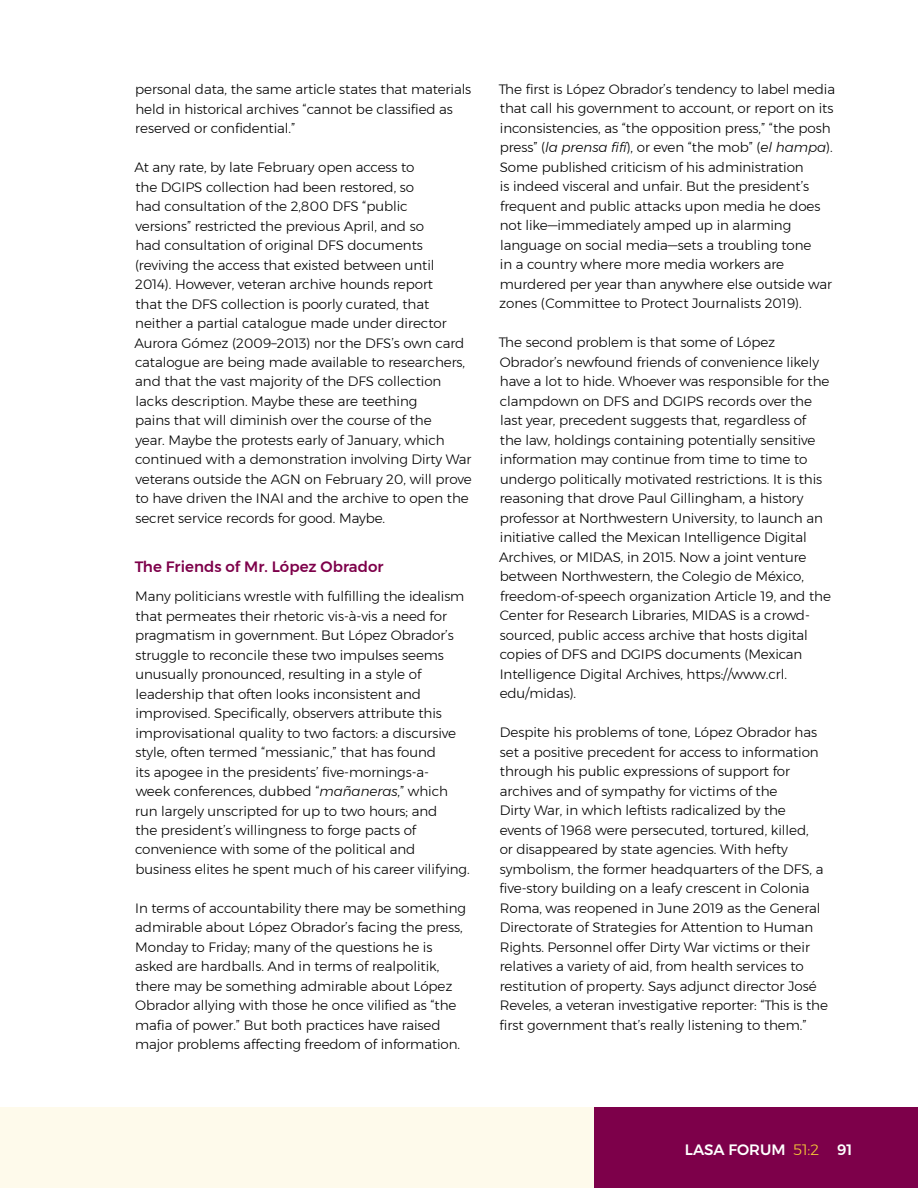
<style>
.page{position:relative;width:918px;height:1188px;background:#fff}
.page>*{position:absolute;margin:0;border:0;box-sizing:border-box;transform-origin:0 0}
.t1{font:500 15px "Montserrat";letter-spacing:.005em;color:#7d004a}
.t2{font:500 15px "Montserrat";color:#fff}
.t3{font:300 13.5px/19.5px "Montserrat";letter-spacing:-.005em;color:#000}
.s1{font-style:italic}
.s2{font-weight:300;color:#f7cd36}
</style>
<div class="page">
<div style="left:0;top:1107px;width:594px;height:81px;background:#fefaeb"></div>
<div style="left:594px;top:1107px;width:324px;height:81px;background:#7d004a"></div>
<p class="t3" style="left:135px;top:79px;width:338px">personal data, the same article states that materials held in historical archives “cannot be classified as reserved or confidential.”</p>
<p class="t3" style="left:135px;top:157px;width:339px">At any rate, by late February open access to<br>the DGIPS collection had been restored, so<br>had consultation of the 2,800 DFS “public<br>versions” restricted the previous April, and so<br>had consultation of original DFS documents (reviving the access that existed between until 2014). However, veteran archive hounds report<br>that the DFS collection is poorly curated, that neither a partial catalogue made under director Aurora Gómez (2009–2013) nor the DFS’s own card catalogue are being made available to researchers, and that the vast majority of the DFS collection lacks description. Maybe these are teething<br>pains that will diminish over the course of the<br>year. Maybe the protests early of January, which continued with a demonstration involving Dirty War veterans outside the AGN on February 20, will prove to have driven the INAI and the archive to open the secret service records for good. Maybe.</p>
<p class="t1" style="left:135px;top:555px;width:250px">The Friends of Mr. López Obrador</p>
<p class="t3" style="left:135px;top:586px;width:336px">Many politicians wrestle with fulfilling the idealism that permeates their rhetoric vis-à-vis a need for pragmatism in government. But López Obrador’s struggle to reconcile these two impulses seems unusually pronounced, resulting in a style of leadership that often looks inconsistent and improvised. Specifically, observers attribute this improvisational quality to two factors: a discursive style, often termed “messianic,” that has found<br>its apogee in the presidents’ five-mornings-a-<br>week conferences, dubbed “<span class="s1">mañaneras</span>,” which run largely unscripted for up to two hours; and<br>the president’s willingness to forge pacts of convenience with some of the political and business elites he spent much of his career vilifying.</p>
<p class="t3" style="left:135px;top:898px;width:332px">In terms of accountability there may be something admirable about López Obrador’s facing the press, Monday to Friday; many of the questions he is asked are hardballs. And in terms of realpolitik, there may be something admirable about López Obrador allying with those he once vilified as “the mafia of power.” But both practices have raised major problems affecting freedom of information.</p>
<p class="t3" style="left:499px;top:79px;width:338px">The first is López Obrador’s tendency to label media that call his government to account, or report on its inconsistencies, as “the opposition press,” “the posh press” (<span class="s1">la prensa fifí</span>), or even “the mob” (<span class="s1">el hampa</span>).<br>Some published criticism of his administration<br>is indeed visceral and unfair. But the president’s frequent and public attacks upon media he does not like—immediately amped up in alarming language on social media—sets a troubling tone<br>in a country where more media workers are murdered per year than anywhere else outside war zones (Committee to Protect Journalists 2019).</p>
<p class="t3" style="left:499px;top:333px;width:334px">The second problem is that some of López Obrador’s newfound friends of convenience likely have a lot to hide. Whoever was responsible for the clampdown on DFS and DGIPS records over the last year, precedent suggests that, regardless of<br>the law, holdings containing potentially sensitive information may continue from time to time to undergo politically motivated restrictions. It is this reasoning that drove Paul Gillingham, a history professor at Northwestern University, to launch an initiative called the Mexican Intelligence Digital Archives, or MIDAS, in 2015. Now a joint venture between Northwestern, the Colegio de México, freedom-of-speech organization Article 19, and the Center for Research Libraries, MIDAS is a crowd&shy;sourced, public access archive that hosts digital copies of DFS and DGIPS documents (Mexican Intelligence Digital Archives, https://www.crl. edu/midas).</p>
<p class="t3" style="left:500px;top:723px;width:330px">Despite his problems of tone, López Obrador has set a positive precedent for access to information through his public expressions of support for archives and of sympathy for victims of the<br>Dirty War, in which leftists radicalized by the events of 1968 were persecuted, tortured, killed,<br>or disappeared by state agencies. With hefty symbolism, the former headquarters of the DFS, a five-story building on a leafy crescent in Colonia Roma, was reopened in June 2019 as the General Directorate of Strategies for Attention to Human Rights. Personnel offer Dirty War victims or their relatives a variety of aid, from health services to restitution of property. Says adjunct director José Reveles, a veteran investigative reporter: “This is the first government that’s really listening to them.”</p>
<p class="t2" style="left:685px;top:1138px;width:169px">LASA FORUM <span class="s2">51:2</span> 91</p>
</div>
